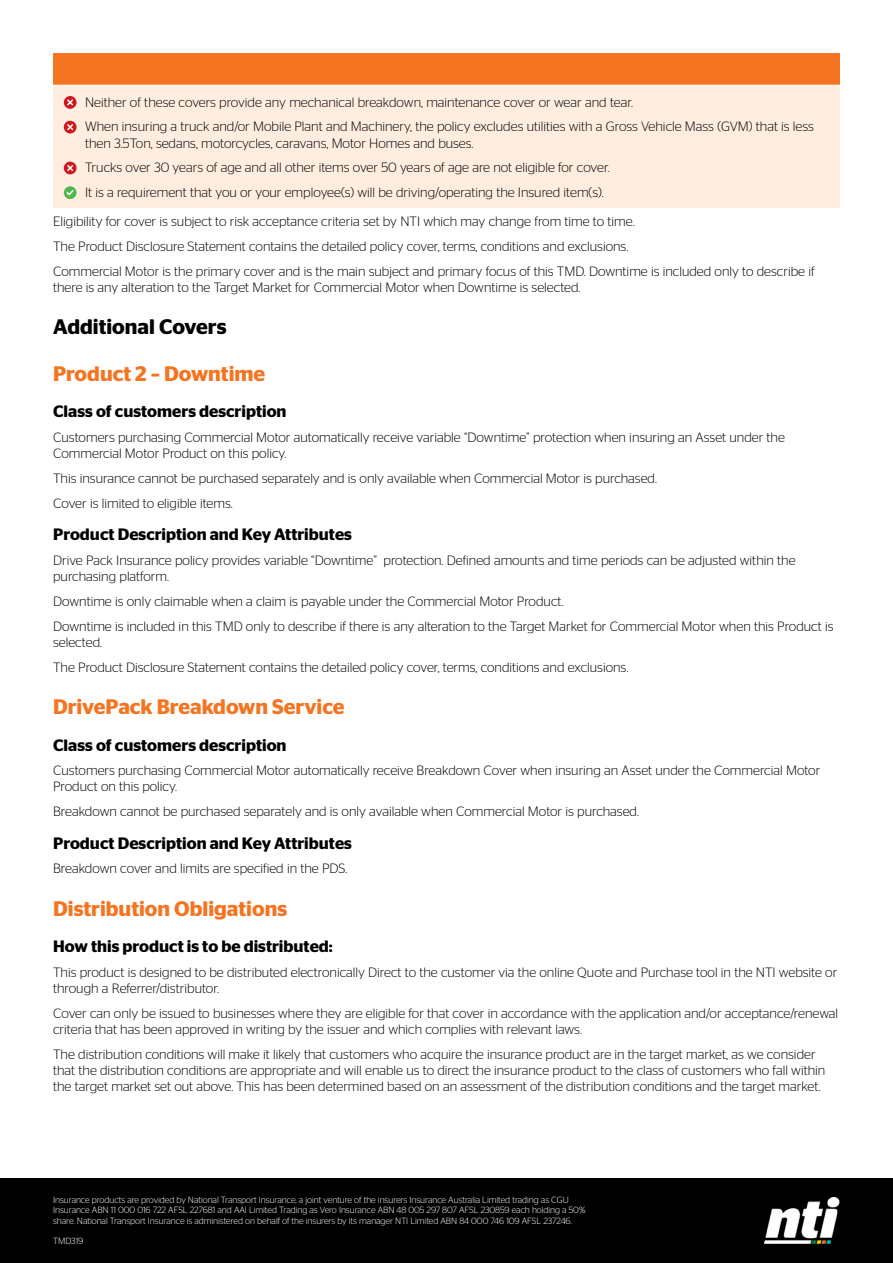
<style>
.page{position:relative;width:893px;height:1263px;background:#fff}
.page>*{position:absolute;margin:0;border:0;box-sizing:border-box;transform-origin:0 0}
.t1{font:600 21px "Stag Sans";color:#f47421}
.t2{font:600 21px "Stag Sans";color:#000}
.t3{font:600 16.5px "Stag Sans";color:#000}
.t4{font:300 13.5px/24.8px "Stag Sans";color:#000}
.t5{font:300 9px/10.8px "Stag Sans";letter-spacing:-.005em;color:#fff}
</style>
<div class="page">
<div style="left:0;top:1178px;width:893px;height:85px;background:#000"></div>
<img style="left:765px;top:1197px;width:75px;height:46px">
<div style="left:53px;top:53px;width:787px;height:32px;background:#f47421"></div>
<div style="left:53px;top:85px;width:787px;height:123px;background:#ffede0"></div>
<hr style="left:53px;top:85px;width:787px;height:1px;background:#fff">
<svg style="left:64px;top:96px;width:13px;height:13px"></svg>
<svg style="left:65px;top:98px;width:10px;height:9px"></svg>
<svg style="left:64px;top:121px;width:13px;height:12px"></svg>
<svg style="left:65px;top:122px;width:10px;height:10px"></svg>
<svg style="left:64px;top:162px;width:13px;height:12px"></svg>
<svg style="left:65px;top:163px;width:10px;height:10px"></svg>
<svg style="left:64px;top:186px;width:13px;height:13px"></svg>
<svg style="left:65px;top:188px;width:10px;height:9px"></svg>
<p class="t4" style="left:85px;top:89px;width:730px">Neither of these covers provide any mechanical breakdown, maintenance cover or wear and tear.<br>When insuring a truck and/or Mobile Plant and Machinery, the policy excludes utilities with a Gross Vehicle Mass (GVM) that is less</p>
<p class="t4" style="left:85px;top:130px;width:526px">then 3.5Ton, sedans, motorcycles, caravans, Motor Homes and buses.<br>Trucks over 30 years of age and all other items over 50 years of age are not eligible for cover.<br>It is a requirement that you or your employee(s) will be driving/operating the Insured item(s).</p>
<p class="t4" style="left:53px;top:209px;width:763px">Eligibility for cover is subject to risk acceptance criteria set by NTI which may change from time to time.<br>The Product Disclosure Statement contains the detailed policy cover, terms, conditions and exclusions.<br>Commercial Motor is the primary cover and is the main subject and primary focus of this TMD. Downtime is included only to describe if</p>
<p class="t4" style="left:53px;top:275px;width:529px">there is any alteration to the Target Market for Commercial Motor when Downtime is selected.</p>
<h1 class="t2" style="left:53px;top:315px;width:175px">Additional Covers</h1>
<h1 class="t1" style="left:53px;top:361px;width:214px">Product 2 – Downtime</h1>
<p class="t3" style="left:53px;top:402px;width:235px">Class of customers description</p>
<p class="t4" style="left:53px;top:429px;width:733px;line-height:16.2px">Customers purchasing Commercial Motor automatically receive variable “Downtime” protection when insuring an Asset under the<br>Commercial Motor Product on this policy.</p>
<p class="t4" style="left:53px;top:466px;width:605px">This insurance cannot be purchased separately and is only available when Commercial Motor is purchased.<br>Cover is limited to eligible items.</p>
<p class="t3" style="left:53px;top:525px;width:300px">Product Description and Key Attributes</p>
<p class="t4" style="left:53px;top:552px;width:744px;line-height:16.2px">Drive Pack Insurance policy provides variable “Downtime” protection. Defined amounts and time periods can be adjusted within the purchasing platform.</p>
<p class="t4" style="left:53px;top:589px;width:782px">Downtime is only claimable when a claim is payable under the Commercial Motor Product.<br>Downtime is included in this TMD only to describe if there is any alteration to the Target Market for Commercial Motor when this Product is</p>
<p class="t4" style="left:53px;top:629px;width:577px">selected.<br>The Product Disclosure Statement contains the detailed policy cover, terms, conditions and exclusions.</p>
<h1 class="t1" style="left:53px;top:694px;width:293px">DrivePack Breakdown Service</h1>
<p class="t3" style="left:53px;top:735px;width:235px">Class of customers description</p>
<p class="t4" style="left:53px;top:762px;width:769px;line-height:16.2px">Customers purchasing Commercial Motor automatically receive Breakdown Cover when insuring an Asset under the Commercial Motor<br>Product on this policy.</p>
<p class="t4" style="left:53px;top:799px;width:587px">Breakdown cannot be purchased separately and is only available when Commercial Motor is purchased.</p>
<p class="t3" style="left:53px;top:833px;width:300px">Product Description and Key Attributes</p>
<p class="t4" style="left:53px;top:856px;width:296px">Breakdown cover and limits are specified in the PDS.</p>
<h1 class="t1" style="left:53px;top:896px;width:236px">Distribution Obligations</h1>
<p class="t3" style="left:53px;top:937px;width:281px">How this product is to be distributed:</p>
<p class="t4" style="left:53px;top:964px;width:786px;line-height:16.2px">This product is designed to be distributed electronically Direct to the customer via the online Quote and Purchase tool in the NTI website or through a Referrer/distributor.</p>
<p class="t4" style="left:53px;top:1005px;width:786px;line-height:16.2px">Cover can only be issued to businesses where they are eligible for that cover in accordance with the application and/or acceptance/renewal criteria that has been approved in writing by the issuer and which complies with relevant laws.</p>
<p class="t4" style="left:53px;top:1046px;width:774px;line-height:16.2px">The distribution conditions will make it likely that customers who acquire the insurance product are in the target market, as we consider that the distribution conditions are appropriate and will enable us to direct the insurance product to the class of customers who fall within the target market set out above. This has been determined based on an assessment of the distribution conditions and the target market.</p>
<p class="t5" style="left:53px;top:1194px;width:534px">Insurance products are provided by National Transport Insurance, a joint venture of the insurers Insurance Australia Limited trading as CGU<br>Insurance ABN 11 000 016 722 AFSL 227681 and AAI Limited Trading as Vero Insurance ABN 48 005 297 807 AFSL 230859 each holding a 50% share. National Transport Insurance is administered on behalf of the insurers by its manager NTI Limited ABN 84 000 746 109 AFSL 237246.</p>
<p class="t5" style="left:53px;top:1235px;width:32px">TMD319</p>
</div>
